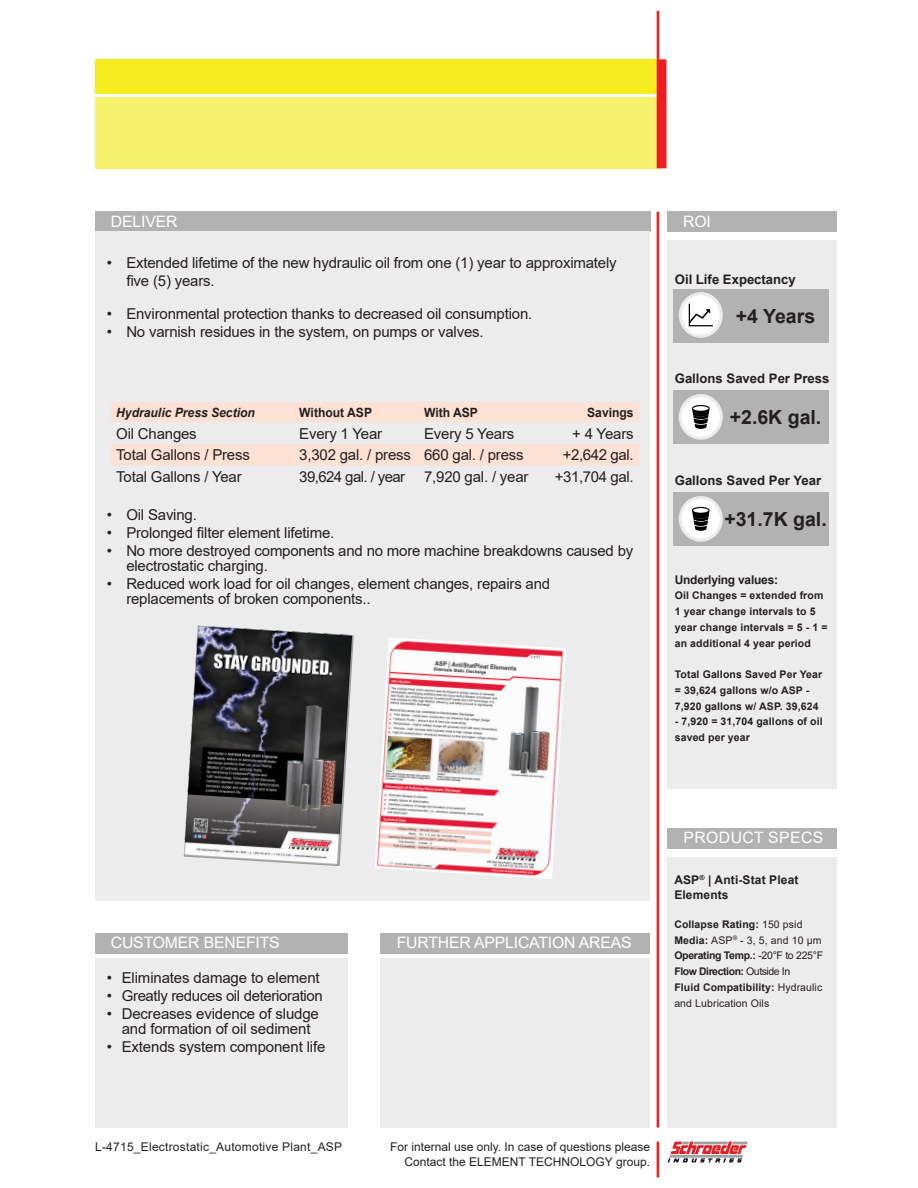
<style>
.page{position:relative;width:918px;height:1188px;background:#fff}
.page>*{position:absolute;margin:0;border:0;box-sizing:border-box;transform-origin:0 0}
.t1{font:700 19.5px "Arial";color:#231f20}
.t2{font:15.75px "Arial";letter-spacing:-.01em;color:#fff}
.t3{font:15.75px "Arial";letter-spacing:.025em;color:#fff}
.t4{font:15px/15px "Arial";letter-spacing:-.015em;color:#231f20}
.t5{font:15px "Arial";letter-spacing:-.04em;color:#231f20}
.t6{font:700 13.2px "Arial";color:#231f20}
.chart_text{font:700 12.75px "Arial";color:#231f20;scale:.95 1}
.chart_text-2{font:italic 700 12.75px "Arial";color:#231f20;scale:.95 1}
.t7{font:12px/14.4px "Arial";color:#231f20;text-align:right}
.t8{font:12px "Arial";letter-spacing:.02em;color:#231f20}
.t9{font:700 12px/15px "Arial";letter-spacing:.01em;color:#231f20}
.t10{font:700 12px "Arial";letter-spacing:-.02em;color:#231f20}
.t11{font:700 10.5px/15.8px "Arial";letter-spacing:.01em;color:#231f20}
.t12{font:10.5px/15.8px "Arial";letter-spacing:.01em;color:#231f20}
.t13{font:700 10.5px "Arial";letter-spacing:-.03em;color:#231f20}
.t14{font:700 10.5px "Arial";letter-spacing:-.04em;color:#231f20}
.s1{font-weight:700}
.s2{font-weight:400}
</style>
<div class="page">
<div style="left:95px;top:59px;width:567px;height:34px;background:#f4ec1f"></div>
<div style="left:95px;top:97px;width:567px;height:71px;background:#f7f26e"></div>
<div style="left:667px;top:857px;width:170px;height:271px;background:#ececec"></div>
<div style="left:657px;top:59px;width:9px;height:109px;background:#ee1d23"></div>
<hr style="left:657px;top:11px;width:2px;height:48px;background:#ee1d23">
<hr style="left:657px;top:212px;width:2px;height:916px;background:#ee1d23">
<hr style="left:657px;top:1142px;width:2px;height:35px;background:#ee1d23">
<div style="left:95px;top:212px;width:555px;height:20px;background:#b2b2b2"></div>
<div style="left:667px;top:828px;width:169px;height:20px;background:#b2b2b2"></div>
<div style="left:95px;top:232px;width:555px;height:669px;background:#ececec"></div>
<div style="left:95px;top:933px;width:252px;height:21px;background:#b2b2b2"></div>
<div style="left:381px;top:933px;width:269px;height:21px;background:#b2b2b2"></div>
<div style="left:95px;top:958px;width:252px;height:170px;background:#ececec"></div>
<div style="left:381px;top:958px;width:269px;height:170px;background:#ececec"></div>
<svg style="left:668px;top:1142px;width:80px;height:20px"></svg>
<svg style="left:111px;top:402px;width:528px;height:64px"></svg>
<div style="left:667px;top:240px;width:170px;height:549px;background:#ececec"></div>
<div style="left:673px;top:289px;width:155px;height:54px;background:#b2b2b2"></div>
<div style="left:673px;top:390px;width:155px;height:54px;background:#b2b2b2"></div>
<div style="left:673px;top:492px;width:155px;height:54px;background:#b2b2b2"></div>
<div style="left:667px;top:212px;width:169px;height:20px;background:#b2b2b2"></div>
<svg style="left:680px;top:294px;width:41px;height:42px"></svg>
<div style="left:679px;top:292px;width:44px;height:46px;border:3px solid #ececec;border-radius:50%"></div>
<div style="left:680px;top:396px;width:41px;height:42px;background:#fff;border-radius:50%"></div>
<div style="left:679px;top:394px;width:44px;height:46px;border:3px solid #ececec;border-radius:50%"></div>
<div style="left:680px;top:498px;width:41px;height:42px;background:#fff;border-radius:50%"></div>
<div style="left:679px;top:496px;width:44px;height:46px;border:3px solid #ececec;border-radius:50%"></div>
<svg style="left:689px;top:304px;width:24px;height:22px"></svg>
<img style="left:184px;top:626px;width:170px;height:240px">
<img style="left:375px;top:637px;width:191px;height:242px">
<svg style="left:692px;top:405px;width:18px;height:24px"></svg>
<svg style="left:692px;top:507px;width:18px;height:24px"></svg>
<p class="t2" style="left:111px;top:210px;width:68px">DELIVER</p>
<p class="t4" style="left:126px;top:254px;width:492px;line-height:18px;text-indent:-20px">• Extended lifetime of the new hydraulic oil from one (1) year to approximately five (5) years.</p>
<p class="t4" style="left:107px;top:306px;width:427px">• Environmental protection thanks to decreased oil consumption.</p>
<p class="t4" style="left:107px;top:324px;width:378px">• No varnish residues in the system, on pumps or valves.</p>
<p class="chart_text-2" style="left:116px;top:404px;width:147px">Hydraulic Press Section</p>
<p class="chart_text" style="left:299px;top:403px;width:78px">Without ASP</p>
<p class="chart_text" style="left:424px;top:403px;width:58px">With ASP</p>
<p class="chart_text" style="left:587px;top:403px;width:50px">Savings</p>
<p class="t4" style="left:116px;top:426px;width:82px">Oil Changes</p>
<p class="t4" style="left:299px;top:426px;width:84px">Every 1 Year</p>
<p class="t4" style="left:424px;top:426px;width:92px">Every 5 Years</p>
<p class="t4" style="left:572px;top:426px;width:63px">+ 4 Years</p>
<p class="t4" style="left:116px;top:447px;width:135px">Total Gallons / Press</p>
<p class="t4" style="left:299px;top:447px;width:113px">3,302 gal. / press</p>
<p class="t4" style="left:424px;top:447px;width:101px">660 gal. / press</p>
<p class="t4" style="left:563px;top:447px;width:72px">+2,642 gal.</p>
<p class="t4" style="left:116px;top:469px;width:127px">Total Gallons / Year</p>
<p class="t5" style="left:299px;top:466px;width:107px">39,624 gal. / year</p>
<p class="t4" style="left:424px;top:469px;width:106px">7,920 gal. / year</p>
<p class="t4" style="left:555px;top:469px;width:80px">+31,704 gal.</p>
<p class="t4" style="left:107px;top:507px;width:92px">• Oil Saving.</p>
<p class="t4" style="left:107px;top:525px;width:229px">• Prolonged filter element lifetime.</p>
<p class="t4" style="left:126px;top:543px;width:508px;text-indent:-20px">• No more destroyed components and no more machine breakdowns caused by electrostatic charging.</p>
<p class="t4" style="left:126px;top:576px;width:425px;text-indent:-20px">• Reduced work load for oil changes, element changes, repairs and replacements of broken components..</p>
<p class="t2" style="left:683px;top:210px;width:29px">ROI</p>
<p class="t6" style="left:675px;top:270px;width:123px">Oil Life Expectancy</p>
<p class="t1" style="left:736px;top:302px;width:81px">+4 Years</p>
<p class="t6" style="left:675px;top:369px;width:156px">Gallons Saved Per Press</p>
<p class="t1" style="left:730px;top:403px;width:93px">+2.6K gal.</p>
<p class="t6" style="left:675px;top:471px;width:148px">Gallons Saved Per Year</p>
<p class="t1" style="left:724px;top:505px;width:104px">+31.7K gal.</p>
<p class="t10" style="left:675px;top:571px;width:105px">Underlying values:</p>
<p class="t11" style="left:675px;top:588px;width:154px">Oil Changes = extended from<br>1 year change intervals to 5 year change intervals = 5 - 1 = an additional 4 year period</p>
<p class="t11" style="left:675px;top:667px;width:149px">Total Gallons Saved Per Year = 39,624 gallons w/o ASP -<br>7,920 gallons w/ ASP. 39,624</p>
<p class="t11" style="left:675px;top:714px;width:149px">- 7,920 = 31,704 gallons of oil saved per year</p>
<p class="t2" style="left:111px;top:932px;width:170px">CUSTOMER BENEFITS</p>
<p class="t2" style="left:397px;top:932px;width:236px">FURTHER APPLICATION AREAS</p>
<p class="t4" style="left:107px;top:970px;width:215px">• Eliminates damage to element</p>
<p class="t4" style="left:107px;top:988px;width:218px">• Greatly reduces oil deterioration</p>
<p class="t4" style="left:107px;top:1006px;width:214px;text-align:center">• Decreases evidence of sludge and formation of oil sediment</p>
<p class="t4" style="left:107px;top:1039px;width:220px">• Extends system component life</p>
<p class="t3" style="left:684px;top:827px;width:141px">PRODUCT SPECS</p>
<p class="t9" style="left:674px;top:872px;width:126px">ASP<sup>®</sup> | Anti-Stat Pleat<br>Elements</p>
<p class="t12" style="left:674px;top:916px;width:149px"><span class="s1">Collapse Rating:</span> 150 psid<br><span class="s1">Media:</span> ASP<sup>®</sup> - 3, 5, and 10 µm</p>
<p class="t13" style="left:674px;top:948px;width:150px">Operating Temp.: <span class="s2">-20°F to 225°F</span></p>
<p class="t14" style="left:674px;top:964px;width:117px">Flow Direction: <span class="s2">Outside In</span></p>
<p class="t12" style="left:674px;top:979px;width:150px"><span class="s1">Fluid Compatibility:</span> Hydraulic and Lubrication Oils</p>
<p class="t8" style="left:95px;top:1138px;width:249px">L-4715_Electrostatic_Automotive Plant_ASP</p>
<p class="t7" style="left:390px;top:1140px;width:261px">For internal use only. In case of questions please<br>Contact the ELEMENT TECHNOLOGY group.</p>
</div>
